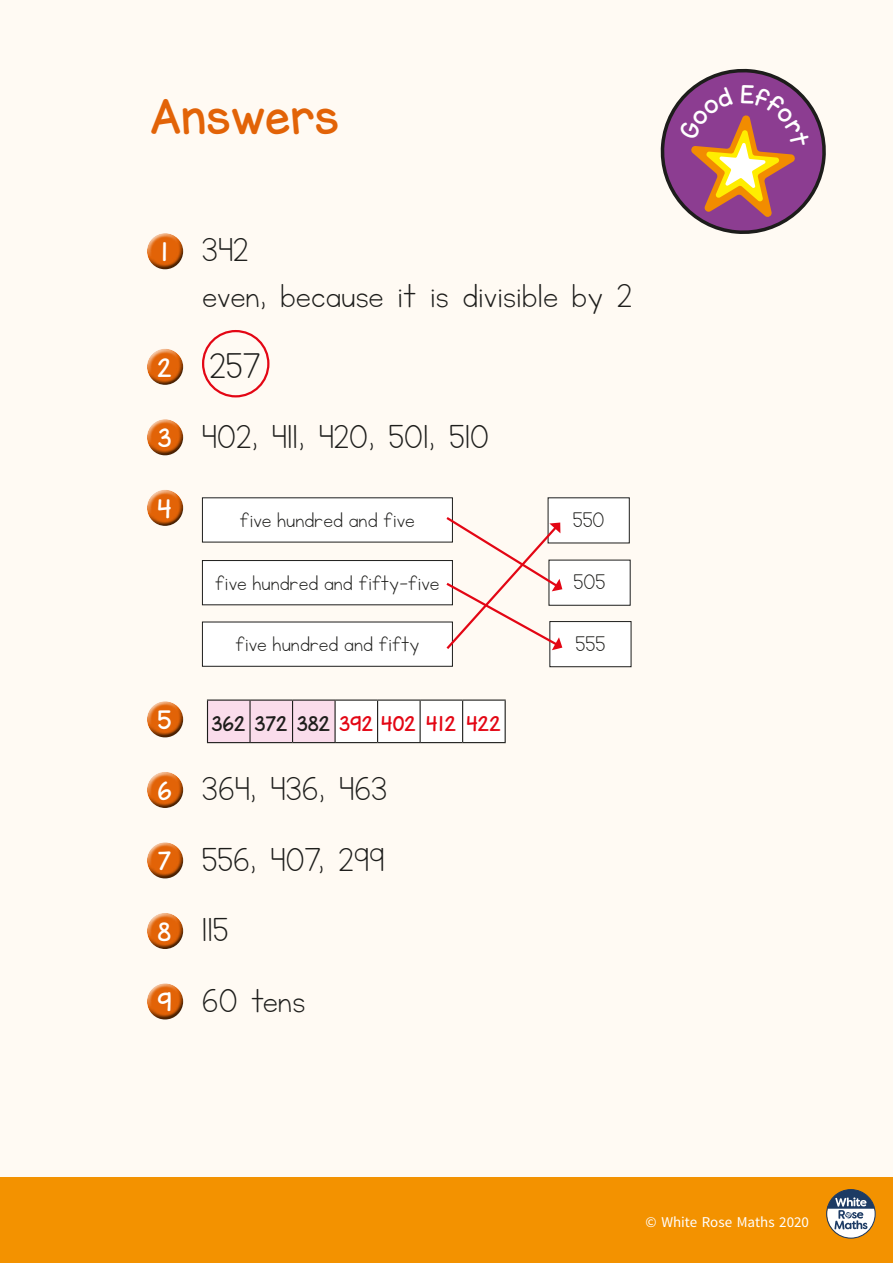
<style>
.page{position:relative;width:893px;height:1263px;background:#fffaf3}
.page>*{position:absolute;margin:0;border:0;box-sizing:border-box;transform-origin:0 0}
.t1{font:42px "KG Miss Kindy Chunky";color:#e26307}
.t2{font:42px "KG Neatly Printed";color:#1d1d1b}
.t3{font:39px/70.5px "KG Neatly Printed";color:#1d1d1b}
.t4{font:24.75px "KG Neatly Printed";color:#1d1d1b}
.t5{font:22.5px "KG Miss Kindy Chunky";color:#fff}
.t6{font:18px "KG Miss Kindy Chunky";color:#e30614}
.t7{font:15px "Source Sans Pro";color:#fff}
.s1{font-family:"KG Miss Kindy Chunky";font-size:22.5px;color:#fff}
.s2{color:#1d1d1b}
</style>
<div class="page">
<div style="left:0;top:1177px;width:893px;height:86px;background:#f39200"></div>
<svg style="left:826px;top:1189px;width:50px;height:50px"></svg>
<div style="left:146px;top:233px;width:39px;height:30px;background:#fff;opacity:.75"></div>
<div style="left:146px;top:238px;width:39px;height:34px;background:#1d1d1b;opacity:.75"></div>
<div style="left:146px;top:348px;width:39px;height:30px;background:#fff;opacity:.75"></div>
<div style="left:146px;top:354px;width:39px;height:33px;background:#1d1d1b;opacity:.75"></div>
<div style="left:202px;top:330px;width:67px;height:67px;border:2px solid #e30614;border-radius:50%"></div>
<div style="left:146px;top:419px;width:39px;height:30px;background:#fff;opacity:.75"></div>
<div style="left:146px;top:424px;width:39px;height:34px;background:#1d1d1b;opacity:.75"></div>
<div style="left:146px;top:489px;width:39px;height:30px;background:#fff;opacity:.75"></div>
<div style="left:146px;top:495px;width:39px;height:33px;background:#1d1d1b;opacity:.75"></div>
<div style="left:202px;top:498px;width:250px;height:44px;background:#fff"></div>
<div style="left:202px;top:560px;width:250px;height:45px;background:#fff"></div>
<div style="left:202px;top:560px;width:251px;height:45px;border:1px solid #1d1d1b"></div>
<div style="left:202px;top:622px;width:250px;height:44px;background:#fff"></div>
<div style="left:202px;top:621px;width:251px;height:46px;border:1px solid #1d1d1b"></div>
<div style="left:548px;top:498px;width:81px;height:45px;background:#fff"></div>
<div style="left:549px;top:560px;width:81px;height:45px;background:#fff"></div>
<div style="left:548px;top:560px;width:83px;height:46px;border:1px solid #1d1d1b"></div>
<div style="left:550px;top:621px;width:81px;height:46px;background:#fff"></div>
<div style="left:549px;top:621px;width:82px;height:46px;border:1px solid #1d1d1b"></div>
<div style="left:146px;top:701px;width:39px;height:30px;background:#fff;opacity:.75"></div>
<div style="left:146px;top:706px;width:39px;height:34px;background:#1d1d1b;opacity:.75"></div>
<div style="left:146px;top:771px;width:39px;height:30px;background:#fff;opacity:.75"></div>
<div style="left:146px;top:777px;width:39px;height:33px;background:#1d1d1b;opacity:.75"></div>
<div style="left:146px;top:842px;width:39px;height:30px;background:#fff;opacity:.75"></div>
<div style="left:146px;top:847px;width:39px;height:34px;background:#1d1d1b;opacity:.75"></div>
<div style="left:146px;top:912px;width:39px;height:30px;background:#fff;opacity:.75"></div>
<div style="left:146px;top:918px;width:39px;height:33px;background:#1d1d1b;opacity:.75"></div>
<div style="left:146px;top:983px;width:39px;height:30px;background:#fff;opacity:.75"></div>
<div style="left:146px;top:988px;width:39px;height:34px;background:#1d1d1b;opacity:.75"></div>
<svg style="left:444px;top:515px;width:118px;height:136px"></svg>
<svg style="left:208px;top:701px;width:297px;height:41px"></svg>
<hr style="left:207px;top:699px;width:43px;height:2px;background:#1d1d1b">
<hr style="left:207px;top:701px;width:1px;height:41px;background:#1d1d1b">
<hr style="left:250px;top:699px;width:43px;height:2px;background:#1d1d1b">
<hr style="left:249px;top:701px;width:2px;height:41px;background:#1d1d1b">
<hr style="left:293px;top:699px;width:42px;height:2px;background:#1d1d1b">
<hr style="left:292px;top:701px;width:1px;height:41px;background:#1d1d1b">
<hr style="left:335px;top:699px;width:43px;height:2px;background:#1d1d1b">
<hr style="left:334px;top:701px;width:2px;height:41px;background:#1d1d1b">
<hr style="left:378px;top:699px;width:42px;height:2px;background:#1d1d1b">
<hr style="left:377px;top:701px;width:1px;height:41px;background:#1d1d1b">
<hr style="left:420px;top:699px;width:43px;height:2px;background:#1d1d1b">
<hr style="left:420px;top:701px;width:1px;height:41px;background:#1d1d1b">
<hr style="left:463px;top:699px;width:43px;height:2px;background:#1d1d1b">
<hr style="left:462px;top:701px;width:1px;height:41px;background:#1d1d1b">
<hr style="left:505px;top:701px;width:1px;height:41px;background:#1d1d1b">
<hr style="left:207px;top:742px;width:43px;height:1px;background:#1d1d1b">
<hr style="left:250px;top:742px;width:43px;height:1px;background:#1d1d1b">
<hr style="left:293px;top:742px;width:42px;height:1px;background:#1d1d1b">
<hr style="left:335px;top:742px;width:43px;height:1px;background:#1d1d1b">
<hr style="left:378px;top:742px;width:42px;height:1px;background:#1d1d1b">
<hr style="left:420px;top:742px;width:43px;height:1px;background:#1d1d1b">
<hr style="left:463px;top:742px;width:43px;height:1px;background:#1d1d1b">
<svg style="left:660px;top:68px;width:166px;height:166px"></svg>
<p class="t1" style="left:151px;top:89px;width:190px">Answers</p>
<p class="t3" style="left:202px;top:229px;width:432px;line-height:45px;text-indent:-39px"><span class="s1">1</span> 342<br>even, because it is divisible by 2</p>
<p class="t2" style="left:158px;top:346px;width:105px"><span class="s1">2</span> 257</p>
<p class="t3" style="left:158px;top:402px;width:332px"><span class="s1">3</span> 402, 411, 420, 501, 510</p>
<p class="t5" style="left:158px;top:493px;width:15px">4</p>
<p class="t5" style="left:158px;top:705px;width:15px">5</p>
<p class="t4" style="left:240px;top:508px;width:176px">five hundred and five</p>
<p class="t4" style="left:215px;top:571px;width:226px">five hundred and fifty-five</p>
<p class="t4" style="left:235px;top:632px;width:186px">five hundred and fifty</p>
<p class="t6" style="left:212px;top:712px;width:291px"><span class="s2">362 372 382</span> 392 402 412 422</p>
<p class="t3" style="left:158px;top:755px;width:231px"><span class="s1">6</span> 364, 436, 463<br><span class="s1">7</span> 556, 407, 299<br><span class="s1">8</span> 115<br><span class="s1">9</span> 60 tens</p>
<p class="t4" style="left:573px;top:508px;width:33px">550</p>
<p class="t4" style="left:574px;top:571px;width:33px">505</p>
<p class="t4" style="left:575px;top:632px;width:31px">555</p>
<p class="t7" style="left:646px;top:1213px;width:165px">© White Rose Maths 2020</p>
</div>
